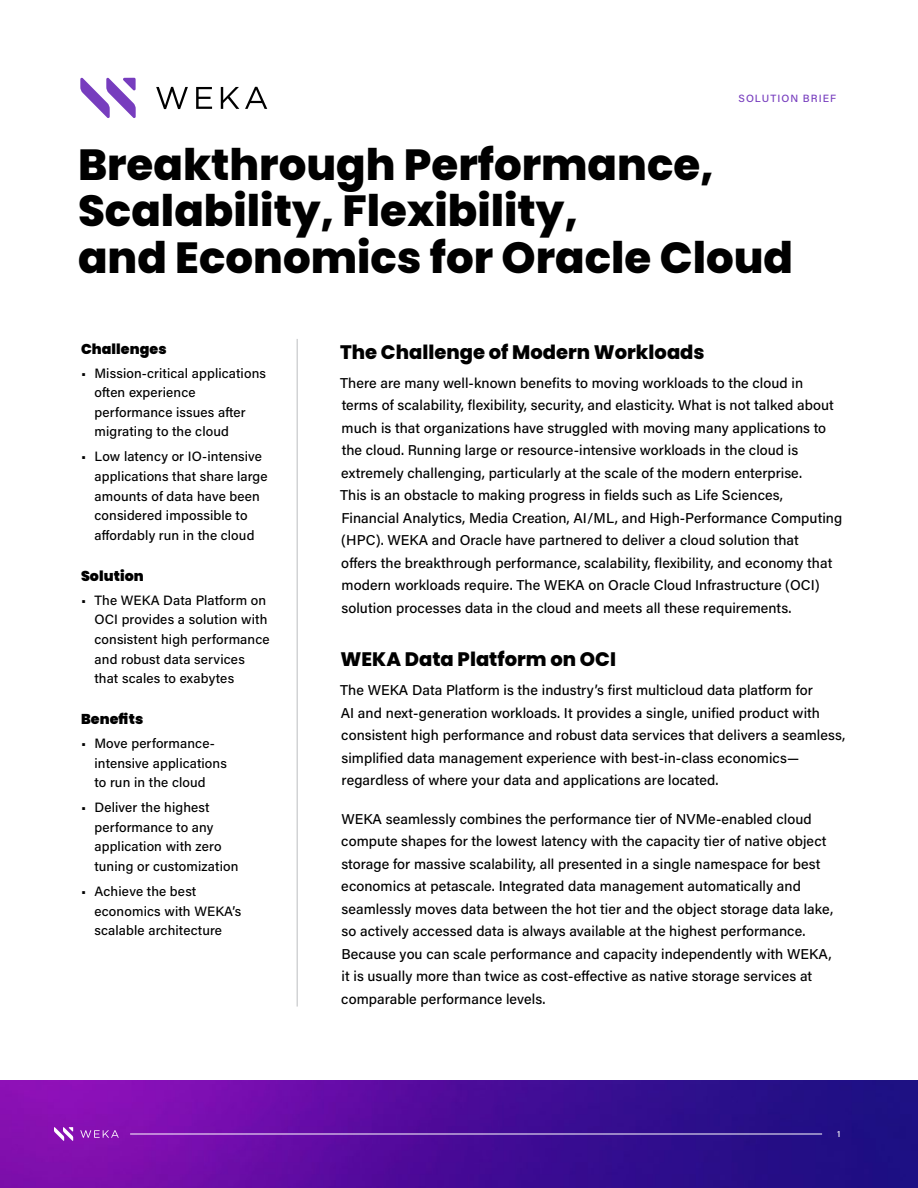
<style>
.page{position:relative;width:918px;height:1188px;background:#fff}
.page>*{position:absolute;margin:0;border:0;box-sizing:border-box;transform-origin:0 0}
.t1{font:800 43.5px/46.5px "Poppins";color:#000}
.t2{font:800 19.5px "Poppins";color:#000}
.t3{font:500 14.25px/22.5px "Acumin Pro";letter-spacing:.005em;color:#000}
.t4{font:900 14.25px "Poppins";letter-spacing:.005em;color:#000}
.t5{font:500 13.5px/19.6px "Acumin Pro";letter-spacing:.01em;color:#000}
.t6{font:500 10.5px "Acumin Pro";letter-spacing:.1em;color:#773dbe}
.t7{font:500 9px "Acumin Pro";color:#fff}
</style>
<div class="page">
<img style="left:0;top:1080px;width:918px;height:108px">
<svg style="left:54px;top:1127px;width:19px;height:14px"></svg>
<svg style="left:80px;top:1130px;width:39px;height:8px"></svg>
<hr style="left:130px;top:1134px;width:692px;height:1px;background:#fff">
<hr style="left:297px;top:339px;width:1px;height:668px;background:#bcbec0">
<svg style="left:80px;top:77px;width:56px;height:41px"></svg>
<svg style="left:156px;top:87px;width:111px;height:22px"></svg>
<p class="t6" style="left:739px;top:91px;width:99px">SOLUTION BRIEF</p>
<h1 class="t1" style="left:78px;top:141px;width:717px">Breakthrough Performance,<br>Scalability, Flexibility,<br>and Economics for Oracle Cloud</h1>
<p class="t4" style="left:81px;top:341px;width:87px">Challenges</p>
<p class="t5" style="left:94px;top:363px;width:173px;text-indent:-14px">• Mission-critical applications often experience performance issues after migrating to the cloud</p>
<p class="t5" style="left:94px;top:446px;width:175px;text-indent:-14px">• Low latency or IO-intensive applications that share large amounts of data have been considered impossible to affordably run in the cloud</p>
<p class="t4" style="left:81px;top:568px;width:64px">Solution</p>
<p class="t5" style="left:94px;top:590px;width:177px;text-indent:-14px">• The WEKA Data Platform on<br>OCI provides a solution with consistent high performance and robust data services that scales to exabytes</p>
<p class="t4" style="left:81px;top:711px;width:64px">Benefits</p>
<p class="t5" style="left:94px;top:733px;width:134px;text-indent:-14px">• Move performance&shy;intensive applications to run in the cloud</p>
<p class="t5" style="left:94px;top:797px;width:145px;text-indent:-14px">• Deliver the highest performance to any application with zero tuning or customization</p>
<p class="t5" style="left:94px;top:881px;width:148px;text-indent:-14px">• Achieve the best economics with WEKA’s scalable architecture</p>
<h2 class="t2" style="left:340px;top:340px;width:366px">The Challenge of Modern Workloads</h2>
<p class="t3" style="left:340px;top:371px;width:504px">There are many well-known benefits to moving workloads to the cloud in terms of scalability, flexibility, security, and elasticity. What is not talked about much is that organizations have struggled with moving many applications to the cloud. Running large or resource-intensive workloads in the cloud is extremely challenging, particularly at the scale of the modern enterprise.<br>This is an obstacle to making progress in fields such as Life Sciences, Financial Analytics, Media Creation, AI/ML, and High-Performance Computing (HPC). WEKA and Oracle have partnered to deliver a cloud solution that<br>offers the breakthrough performance, scalability, flexibility, and economy that modern workloads require. The WEKA on Oracle Cloud Infrastructure (OCI) solution processes data in the cloud and meets all these requirements.</p>
<h2 class="t2" style="left:341px;top:648px;width:277px">WEKA Data Platform on OCI</h2>
<p class="t3" style="left:340px;top:678px;width:507px">The WEKA Data Platform is the industry’s first multicloud data platform for<br>AI and next-generation workloads. It provides a single, unified product with consistent high performance and robust data services that delivers a seamless, simplified data management experience with best-in-class economics— regardless of where your data and applications are located.</p>
<p class="t3" style="left:341px;top:807px;width:493px">WEKA seamlessly combines the performance tier of NVMe-enabled cloud compute shapes for the lowest latency with the capacity tier of native object storage for massive scalability, all presented in a single namespace for best economics at petascale. Integrated data management automatically and seamlessly moves data between the hot tier and the object storage data lake, so actively accessed data is always available at the highest performance.<br>Because you can scale performance and capacity independently with WEKA, it is usually more than twice as cost-effective as native storage services at comparable performance levels.</p>
<p class="t7" style="left:837px;top:1128px;width:5px">1</p>
</div>
